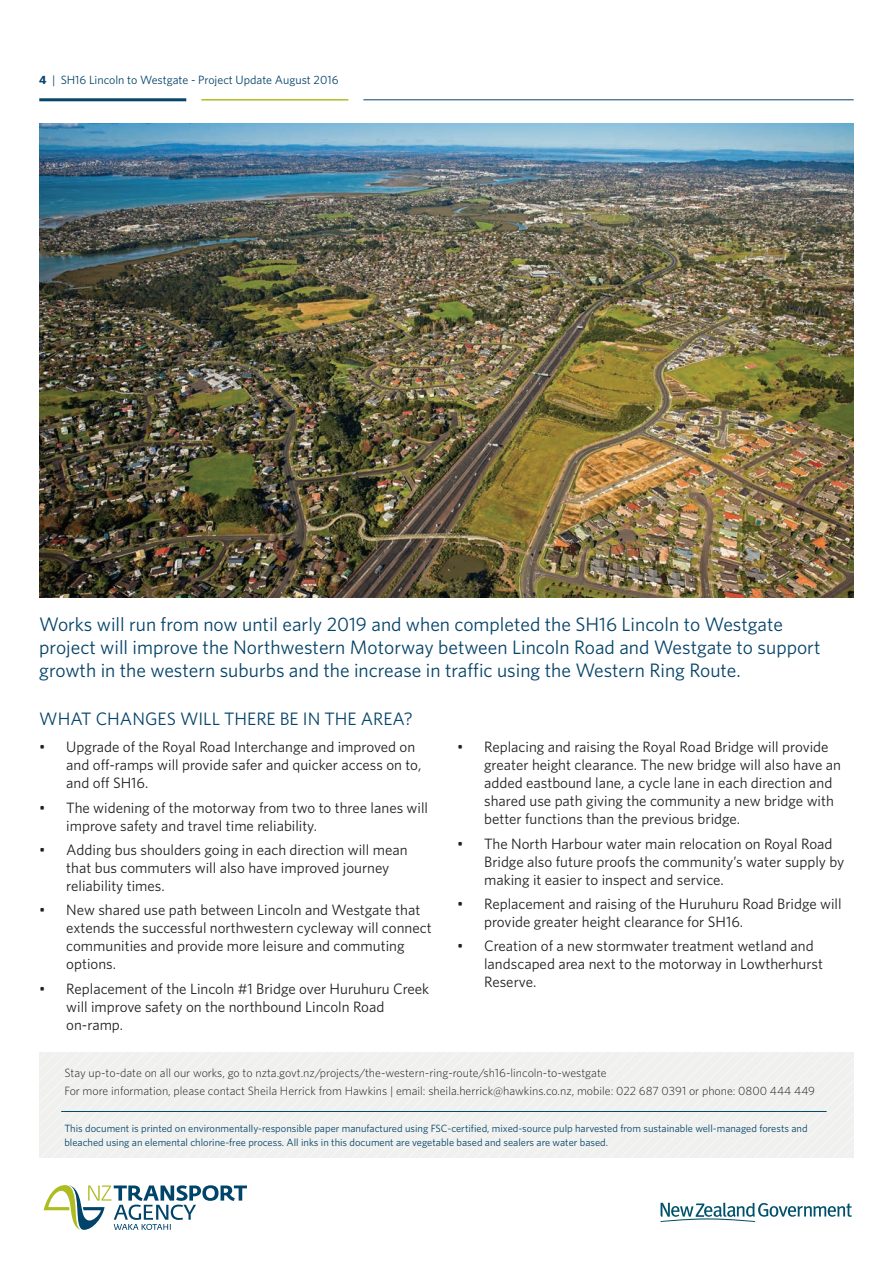
<style>
.page{position:relative;width:893px;height:1263px;background:#fff}
.page>*{position:absolute;margin:0;border:0;box-sizing:border-box;transform-origin:0 0}
.t1{font:19.5px/23.4px "Whitney";color:#064469}
.t2{font:18px "Whitney";color:#064469}
.t3{font:15px/18px "Whitney";color:#231f20}
.t4{font:300 12px "Whitney";color:#231f20}
.t5{font:12px "Whitney";color:#064469}
.BC_Note{font:10.5px/13.5px "Whitney";color:#064469}
.s1{font-weight:700}
</style>
<div class="page">
<img style="left:39px;top:123px;width:815px;height:474px">
<hr style="left:39px;top:98px;width:147px;height:3px;background:#064469">
<hr style="left:363px;top:100px;width:491px;height:1px;background:#064469">
<hr style="left:201px;top:99px;width:147px;height:2px;background:#aebe24">
<svg style="left:660px;top:1202px;width:192px;height:20px"></svg>
<svg style="left:44px;top:1185px;width:203px;height:45px"></svg>
<div style="left:39px;top:1052px;width:815px;height:106px;background:#f0f1ee"></div>
<hr style="left:61px;top:1111px;width:766px;height:1px;background:#064469">
<p class="t5" style="left:39px;top:72px;width:301px"><span class="s1">4</span> | SH16 Lincoln to Westgate - Project Update August 2016</p>
<p class="t1" style="left:39px;top:612px;width:783px">Works will run from now until early 2019 and when completed the SH16 Lincoln to Westgate project will improve the Northwestern Motorway between Lincoln Road and Westgate to support growth in the western suburbs and the increase in traffic using the Western Ring Route.</p>
<p class="t2" style="left:39px;top:707px;width:375px">WHAT CHANGES WILL THERE BE IN THE AREA?</p>
<p class="t3" style="left:66px;top:738px;width:356px;text-indent:-27px">• Upgrade of the Royal Road Interchange and improved on and off-ramps will provide safer and quicker access on to, and off SH16.</p>
<p class="t3" style="left:66px;top:798px;width:363px;text-indent:-27px">• The widening of the motorway from two to three lanes will improve safety and travel time reliability.</p>
<p class="t3" style="left:66px;top:840px;width:343px;text-indent:-27px">• Adding bus shoulders going in each direction will mean that bus commuters will also have improved journey reliability times.</p>
<p class="t3" style="left:66px;top:901px;width:367px;text-indent:-27px">• New shared use path between Lincoln and Westgate that extends the successful northwestern cycleway will connect communities and provide more leisure and commuting options.</p>
<p class="t3" style="left:66px;top:979px;width:364px;text-indent:-27px">• Replacement of the Lincoln #1 Bridge over Huruhuru Creek will improve safety on the northbound Lincoln Road on-ramp.</p>
<p class="t3" style="left:484px;top:738px;width:358px;text-indent:-27px">• Replacing and raising the Royal Road Bridge will provide greater height clearance. The new bridge will also have an added eastbound lane, a cycle lane in each direction and shared use path giving the community a new bridge with better functions than the previous bridge.</p>
<p class="t3" style="left:484px;top:834px;width:362px;text-indent:-27px">• The North Harbour water main relocation on Royal Road<br>Bridge also future proofs the community’s water supply by making it easier to inspect and service.</p>
<p class="t3" style="left:484px;top:894px;width:359px;text-indent:-27px">• Replacement and raising of the Huruhuru Road Bridge will provide greater height clearance for SH16.</p>
<p class="t3" style="left:484px;top:937px;width:340px;text-indent:-27px">• Creation of a new stormwater treatment wetland and landscaped area next to the motorway in Lowtherhurst<br>Reserve.</p>
<p class="t4" style="left:64px;top:1064px;width:544px">Stay up-to-date on all our works, go to nzta.govt.nz/projects/the-western-ring-route/sh16-lincoln-to-westgate</p>
<p class="t4" style="left:64px;top:1083px;width:752px">For more information, please contact Sheila Herrick from Hawkins | email: sheila.herrick@hawkins.co.nz, mobile: 022 687 0391 or phone: 0800 444 449</p>
<p class="BC_Note" style="left:64px;top:1121px;width:745px">This document is printed on environmentally-responsible paper manufactured using FSC-certified, mixed-source pulp harvested from sustainable well-managed forests and bleached using an elemental chlorine-free process. All inks in this document are vegetable based and sealers are water based.</p>
</div>
